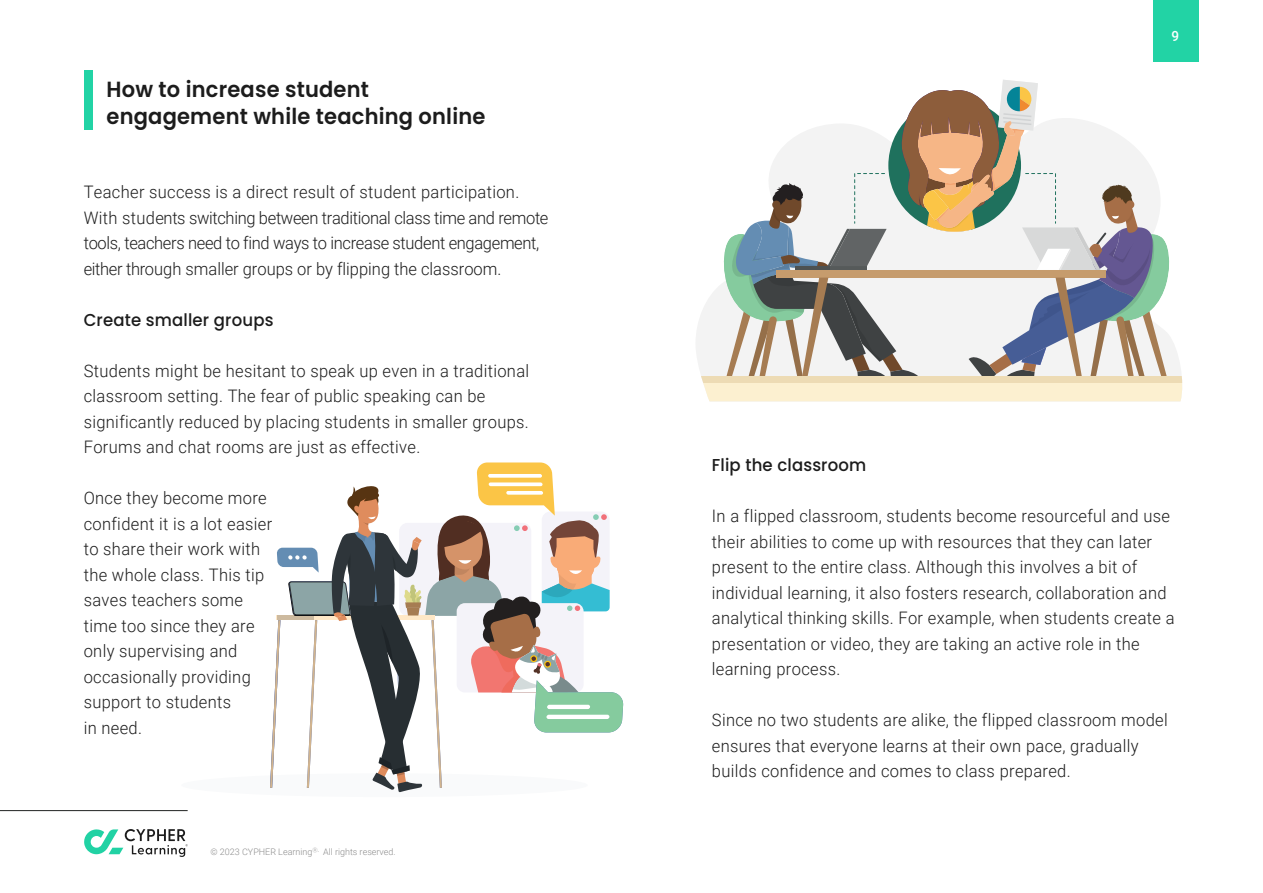
<style>
.page{position:relative;width:1263px;height:893px;background:#fff}
.page>*{position:absolute;margin:0;border:0;box-sizing:border-box;transform-origin:0 0}
.t1{font:600 21.9px/27px "Poppins";letter-spacing:.01em;color:#1c1c1c;scale:.96 1}
.t2{font:300 17.25px/25.5px "Roboto";letter-spacing:.02em;color:#1c1c1c;scale:.96 1}
.t3{font:300 17.25px/25.5px "Roboto";letter-spacing:-.02em;color:#1c1c1c;scale:.96 1}
.t4{font:500 17.25px "Poppins";letter-spacing:.01em;color:#1c1c1c;scale:.96 1}
.t5{font:500 14.1px "Roboto";color:#fff;scale:.96 1}
.t6{font:300 9px "Roboto";color:#8c8c8c}
</style>
<div class="page">
<div style="left:181px;top:773px;width:407px;height:24px;background:#f9fafb;border-radius:50%"></div>
<svg style="left:696px;top:80px;width:487px;height:322px"></svg>
<svg style="left:270px;top:462px;width:353px;height:330px"></svg>
<div style="left:1153px;top:0;width:45px;height:62px;background:#22d3a5"></div>
<hr style="left:0;top:810px;width:188px;height:1px;background:#212322">
<svg style="left:84px;top:829px;width:104px;height:28px"></svg>
<div style="left:85px;top:71px;width:8px;height:59px;background:#22d3a5"></div>
<p class="t1" style="left:107px;top:76px;width:396px">How to increase student engagement while teaching online</p>
<p class="t3" style="left:84px;top:179px;width:486px">Teacher success is a direct result of student participation.<br>With students switching between traditional class time and remote tools, teachers need to find ways to increase student engagement, either through smaller groups or by flipping the classroom.</p>
<p class="t4" style="left:84px;top:310px;width:199px">Create smaller groups</p>
<p class="t2" style="left:84px;top:357px;width:466px">Students might be hesitant to speak up even in a traditional classroom setting. The fear of public speaking can be significantly reduced by placing students in smaller groups.<br>Forums and chat rooms are just as effective.</p>
<p class="t2" style="left:84px;top:485px;width:198px">Once they become more confident it is a lot easier to share their work with the whole class. This tip saves teachers some time too since they are only supervising and occasionally providing support to students<br>in need.</p>
<p class="t6" style="left:211px;top:845px;width:187px">© 2023 CYPHER Learning<sup>Ⓡ.</sup> All rights reserved.</p>
<p class="t5" style="left:1171px;top:26px;width:9px">9</p>
<p class="t4" style="left:712px;top:455px;width:162px">Flip the classroom</p>
<p class="t2" style="left:712px;top:503px;width:483px">In a flipped classroom, students become resourceful and use their abilities to come up with resources that they can later present to the entire class. Although this involves a bit of individual learning, it also fosters research, collaboration and analytical thinking skills. For example, when students create a presentation or video, they are taking an active role in the learning process.</p>
<p class="t2" style="left:712px;top:707px;width:476px">Since no two students are alike, the flipped classroom model ensures that everyone learns at their own pace, gradually builds confidence and comes to class prepared.</p>
</div>
